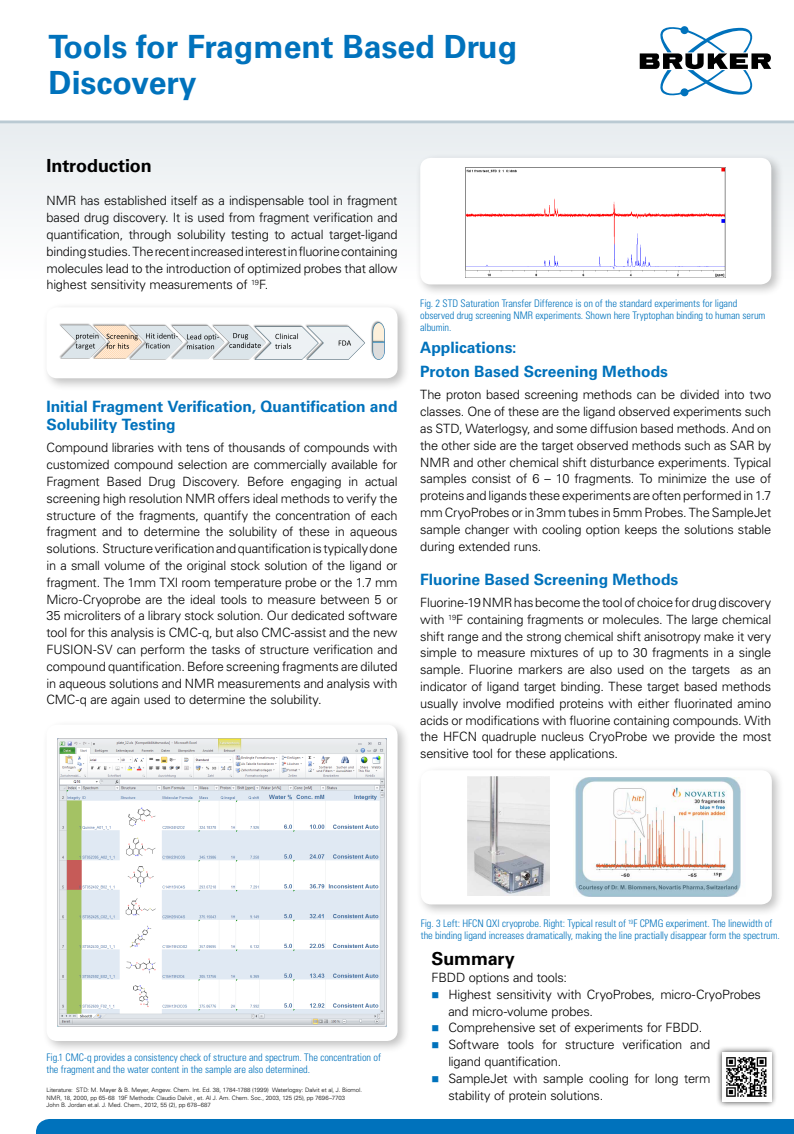
<style>
.page{position:relative;width:794px;height:1134px;background:#fff}
.page>*{position:absolute;margin:0;border:0;box-sizing:border-box;transform-origin:0 0}
.t1{font:700 32px/36px "Univers LT Std";color:#0072bc}
.t2{font:700 18px "Univers LT Std";letter-spacing:-.005em;color:#000}
.t3{font:700 15.6px/18px "Univers LT Std";letter-spacing:-.005em;color:#0072bc}
.t4{font:300 12.8px/16.8px "Univers LT Std";letter-spacing:-.015em;color:#000;text-align:justify}
.t5{font:300 condensed 10.4px/12px "Univers LT Std";letter-spacing:-.005em;color:#0072bc}
.t6{font:300 6px/7.2px "Univers LT Std";letter-spacing:-.01em;color:#000}
</style>
<div class="page">
<div style="left:0;top:123px;width:794px;height:88px;background:#ecf0f2"></div>
<svg style="left:639px;top:26px;width:132px;height:70px"></svg>
<div style="left:36px;top:1119px;width:758px;height:15px;background:#0072bc"></div>
<div style="left:715px;top:1046px;width:62px;height:62px;background:#000;opacity:.75"></div>
<div style="left:721px;top:1052px;width:50px;height:50px;background:#fff"></div>
<hr style="left:0;top:120px;width:794px;height:3px;background:#bacad3">
<img style="left:726px;top:1057px;width:41px;height:40px">
<div style="left:42px;top:720px;width:368px;height:334px;background:#000;opacity:.25"></div>
<div style="left:46px;top:725px;width:351px;height:316px;background:#fff;border-radius:11px"></div>
<img style="left:58px;top:739px;width:328px;height:287px">
<div style="left:42px;top:302px;width:368px;height:89px;background:#000;opacity:.25"></div>
<div style="left:46px;top:307px;width:351px;height:71px;background:#fff;border-radius:11px"></div>
<img style="left:59px;top:321px;width:326px;height:39px">
<div style="left:415px;top:153px;width:369px;height:144px;background:#000;opacity:.25"></div>
<div style="left:420px;top:158px;width:351px;height:126px;background:#fff;border-radius:11px"></div>
<img style="left:465px;top:167px;width:261px;height:110px">
<div style="left:416px;top:765px;width:368px;height:152px;background:#000;opacity:.25"></div>
<div style="left:421px;top:770px;width:351px;height:134px;background:#fff;border-radius:11px"></div>
<img style="left:575px;top:778px;width:166px;height:119px">
<img style="left:467px;top:777px;width:82px;height:119px">
<h1 class="t1" style="left:49px;top:29px;width:470px">Tools for Fragment Based Drug<br>Discovery</h1>
<h2 class="t2" style="left:46px;top:155px;width:107px">Introduction</h2>
<p class="t4" style="left:46px;top:192px;width:352px">NMR has established itself as a indispensable tool in fragment based drug discovery. It is used from fragment verification and quantification, through solubility testing to actual target-ligand binding studies. The recent increased interest in fluorine containing molecules lead to the introduction of optimized probes that allow highest sensitivity measurements of <sup>19</sup>F.</p>
<p class="t3" style="left:46px;top:398px;width:352px">Initial Fragment Verification, Quantification and<br>Solubility Testing</p>
<p class="t4" style="left:46px;top:439px;width:352px">Compound libraries with tens of thousands of compounds with customized compound selection are commercially available for Fragment Based Drug Discovery. Before engaging in actual screening high resolution NMR offers ideal methods to verify the structure of the fragments, quantify the concentration of each fragment and to determine the solubility of these in aqueous solutions. Structure verification and quantification is typically done in a small volume of the original stock solution of the ligand or fragment. The 1mm TXI room temperature probe or the 1.7 mm Micro-Cryoprobe are the ideal tools to measure between 5 or 35 microliters of a library stock solution. Our dedicated software tool for this analysis is CMC-q, but also CMC-assist and the new FUSION-SV can perform the tasks of structure verification and compound quantification. Before screening fragments are diluted in aqueous solutions and NMR measurements and analysis with CMC-q are again used to determine the solubility.</p>
<p class="t5" style="left:420px;top:298px;width:347px">Fig. 2 STD Saturation Transfer Difference is on of the standard experiments for ligand observed drug screening NMR experiments. Shown here Tryptophan binding to human serum albumin.</p>
<p class="t3" style="left:420px;top:336px;width:249px;line-height:23.7px">Applications:<br>Proton Based Screening Methods</p>
<p class="t4" style="left:420px;top:386px;width:352px">The proton based screening methods can be divided into two classes. One of these are the ligand observed experiments such as STD, Waterlogsy, and some diffusion based methods. And on the other side are the target observed methods such as SAR by NMR and other chemical shift disturbance experiments. Typical samples consist of 6 – 10 fragments. To minimize the use of proteins and ligands these experiments are often performed in 1.7 mm CryoProbes or in 3mm tubes in 5mm Probes. The SampleJet sample changer with cooling option keeps the solutions stable during extended runs.</p>
<p class="t3" style="left:420px;top:570px;width:260px">Fluorine Based Screening Methods</p>
<p class="t4" style="left:420px;top:594px;width:352px">Fluorine-19 NMR has become the tool of choice for drug discovery with <sup>19</sup>F containing fragments or molecules. The large chemical shift range and the strong chemical shift anisotropy make it very simple to measure mixtures of up to 30 fragments in a single sample. Fluorine markers are also used on the targets as an indicator of ligand target binding. These target based methods usually involve modified proteins with either fluorinated amino acids or modifications with fluorine containing compounds. With the HFCN quadruple nucleus CryoProbe we provide the most sensitive tool for these applications.</p>
<p class="t5" style="left:46px;top:1052px;width:336px">Fig.1 CMC-q provides a consistency check of structure and spectrum. The concentration of the fragment and the water content in the sample are also determined.</p>
<p class="t6" style="left:46px;top:1087px;width:317px">Literature: STD: M. Mayer &amp; B. Meyer, Angew. Chem. Int. Ed. 38, 1784-1788 (1999) Waterlogsy: Dalvit et al, J. Biomol.<br>NMR, 18, 2000, pp 65-68 19F Methods: Claudio Dalvit , et. Al J. Am. Chem. Soc., 2003, 125 (25), pp 7696–7703<br>John B. Jordan et.al. J. Med. Chem., 2012, 55 (2), pp 678–687</p>
<p class="t5" style="left:421px;top:918px;width:360px">Fig. 3 Left: HFCN QXI cryoprobe. Right: Typical result of <sup>19</sup>F CPMG experiment. The linewidth of the binding ligand increases dramatically, making the line practially disappear form the spectrum.</p>
<h2 class="t2" style="left:431px;top:948px;width:85px">Summary</h2>
<p class="t4" style="left:448px;top:969px;width:314px;text-align:left;text-indent:-17px">FBDD options and tools:<br>Highest sensitivity with CryoProbes, micro-CryoProbes and micro-volume probes.<br>Comprehensive set of experiments for FBDD.<br>Software tools for structure verification and<br>ligand quantification.<br>SampleJet with sample cooling for long term<br>stability of protein solutions.</p>
</div>
